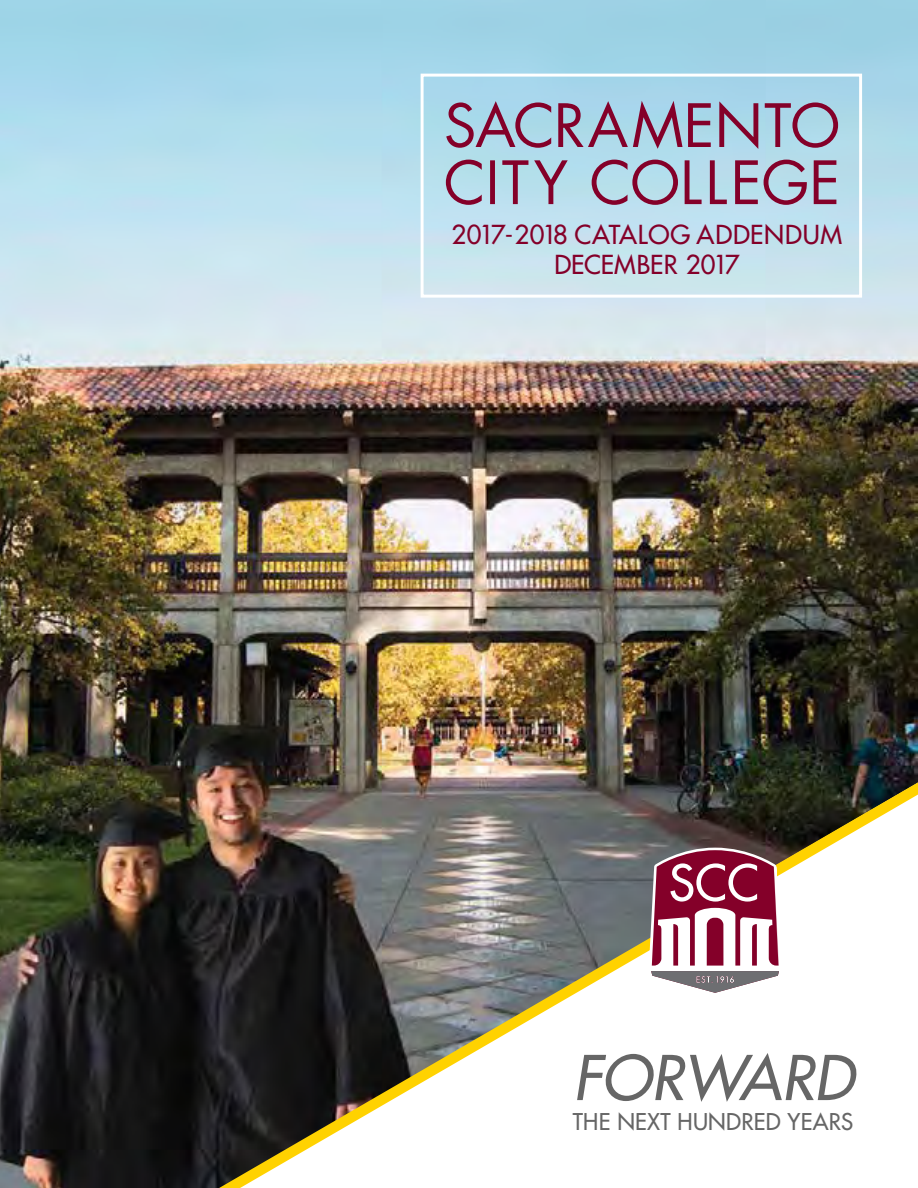
<style>
.page{position:relative;width:918px;height:1188px;background:#fff}
.page>*{position:absolute;margin:0;border:0;box-sizing:border-box;transform-origin:0 0}
.t1{font:italic 500 60px "Futura Std";color:#666}
.t2{font:500 25.5px/30.6px "Futura Std";letter-spacing:.01em;color:#840029;text-align:center}
.t3{font:500 22.5px "Futura Std";letter-spacing:.01em;color:#666}
</style>
<div class="page">
<img style="left:0;top:0;width:918px;height:1188px">
<img style="left:150px;top:751px;width:768px;height:437px">
<svg style="left:446px;top:160px;width:390px;height:45px;background:#aaa6bb"></svg>
<svg style="left:446px;top:101px;width:392px;height:48px;background:#a09eb6"></svg>
<div style="left:421px;top:74px;width:441px;height:224px;border:3px solid #fff"></div>
<svg style="left:649px;top:848px;width:132px;height:147px"></svg>
<p class="t2" style="left:452px;top:219px;width:392px">2017-2018 CATALOG ADDENDUM<br>DECEMBER 2017</p>
<p class="t1" style="left:573px;top:1040px;width:282px">FORWARD</p>
<p class="t3" style="left:573px;top:1108px;width:282px">THE NEXT HUNDRED YEARS</p>
</div>
